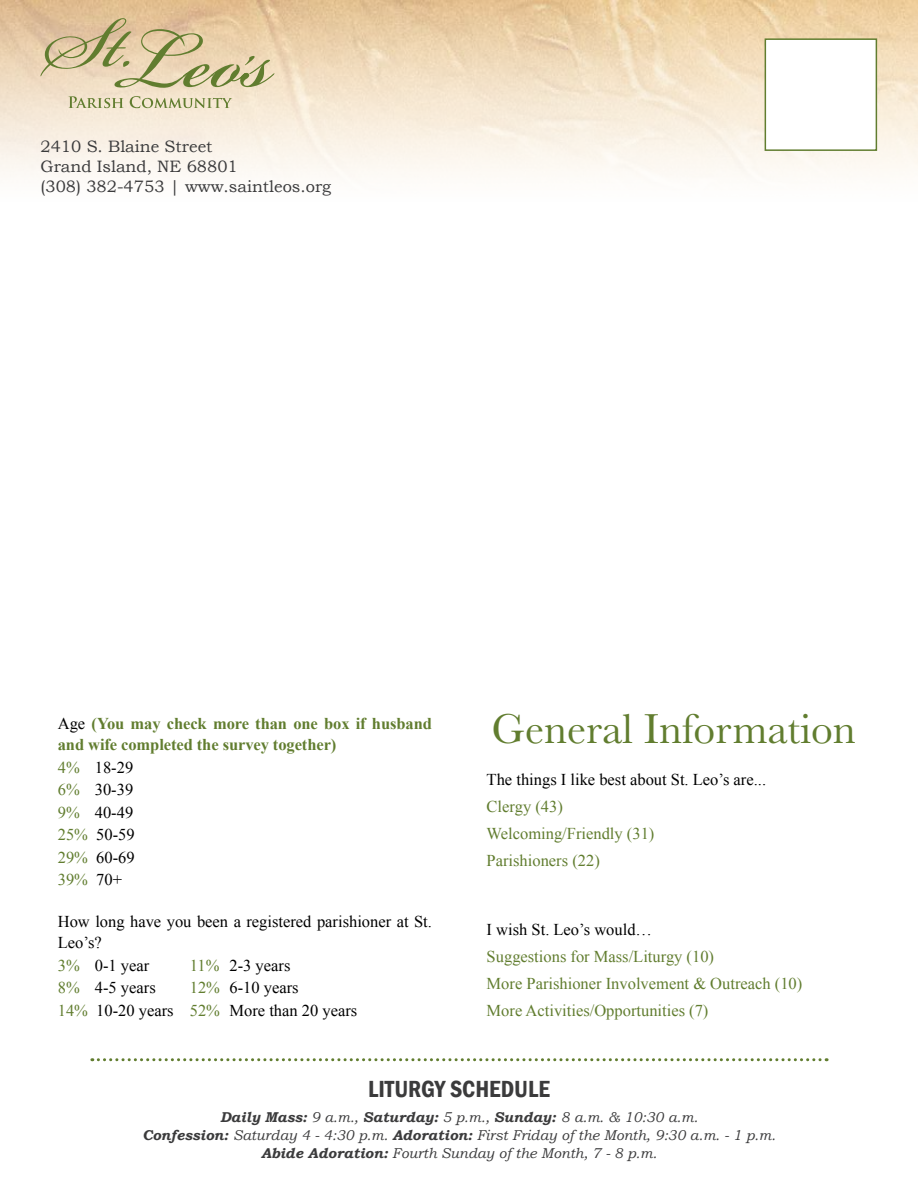
<style>
.page{position:relative;width:918px;height:1188px;background:#fff}
.page>*{position:absolute;margin:0;border:0;box-sizing:border-box;transform-origin:0 0}
.t1{font:43.5px "Baskerville";color:#617d2f}
.t2{font:600 condensed 24px "Franklin Gothic";color:#3b3b3c}
.t3{font:16.5px/22.5px "Times New Roman";color:#000}
.t4{font:16.5px/27px "Times New Roman";color:#617d2f}
.t5{font:700 16.5px/21px "Times New Roman";letter-spacing:-.005em;color:#617d2f}
.t6{font:16.5px/19.8px "Bookman Old Style";color:#3b3b3c}
.t7{font:italic 14.25px/18px "Bookman Old Style";color:#3b3b3c;text-align:center}
.s1{font-weight:400;color:#000}
.s2{color:#617d2f}
.s3{font-weight:700}
</style>
<div class="page">
<img style="left:0;top:0;width:918px;height:177px">
<div style="left:765px;top:38px;width:112px;height:113px;background:#fff;border:2px solid #617d2f"></div>
<svg style="left:92px;top:1058px;width:728px;height:3px"></svg>
<svg style="left:68px;top:96px;width:164px;height:12px"></svg>
<svg style="left:40px;top:18px;width:235px;height:70px"></svg>
<p class="t6" style="left:40px;top:137px;width:292px">2410 S. Blaine Street<br>Grand Island, NE 68801<br>(308) 382-4753 | www.saintleos.org</p>
<p class="t5" style="left:58px;top:713px;width:376px"><span class="s1">Age</span> (You may check more than one box if husband and wife completed the survey together)</p>
<p class="t3" style="left:58px;top:756px;width:78px;text-align:justify"><span class="s2">4%</span> 18-29<br><span class="s2">6%</span> 30-39<br><span class="s2">9%</span> 40-49<br><span class="s2">25%</span> 50-59<br><span class="s2">29%</span> 60-69<br><span class="s2">39%</span> 70+</p>
<p class="t3" style="left:58px;top:911px;width:376px;line-height:21px">How long have you been a registered parishioner at St.<br>Leo’s?</p>
<p class="t3" style="left:58px;top:954px;width:93px"><span class="s2">3%</span> 0-1 year</p>
<p class="t3" style="left:190px;top:954px;width:102px"><span class="s2">11%</span> 2-3 years</p>
<p class="t3" style="left:58px;top:976px;width:99px"><span class="s2">8%</span> 4-5 years</p>
<p class="t3" style="left:58px;top:976px;width:301px;text-indent:132px"><span class="s2">12%</span> 6-10 years<br><span class="s2">14%</span> 10-20 years <span class="s2">52%</span> More than 20 years</p>
<h1 class="t1" style="left:491px;top:701px;width:366px">General Information</h1>
<p class="t3" style="left:487px;top:768px;width:281px">The things I like best about St. Leo’s are...</p>
<p class="t4" style="left:487px;top:793px;width:169px">Clergy (43)<br>Welcoming/Friendly (31)<br>Parishioners (22)</p>
<p class="t3" style="left:487px;top:918px;width:167px">I wish St. Leo’s would…</p>
<p class="t4" style="left:487px;top:943px;width:317px">Suggestions for Mass/Liturgy (10)<br>More Parishioner Involvement &amp; Outreach (10)<br>More Activities/Opportunities (7)</p>
<h2 class="t2" style="left:368px;top:1073px;width:183px">LITURGY SCHEDULE</h2>
<p class="t7" style="left:142px;top:1107px;width:635px"><span class="s3">Daily Mass:</span> 9 a.m., <span class="s3">Saturday:</span> 5 p.m., <span class="s3">Sunday:</span> 8 a.m. &amp; 10:30 a.m.<br><span class="s3">Confession:</span> Saturday 4 - 4:30 p.m. <span class="s3">Adoration:</span> First Friday of the Month, 9:30 a.m. - 1 p.m.<br><span class="s3">Abide Adoration:</span> Fourth Sunday of the Month, 7 - 8 p.m.</p>
</div>
